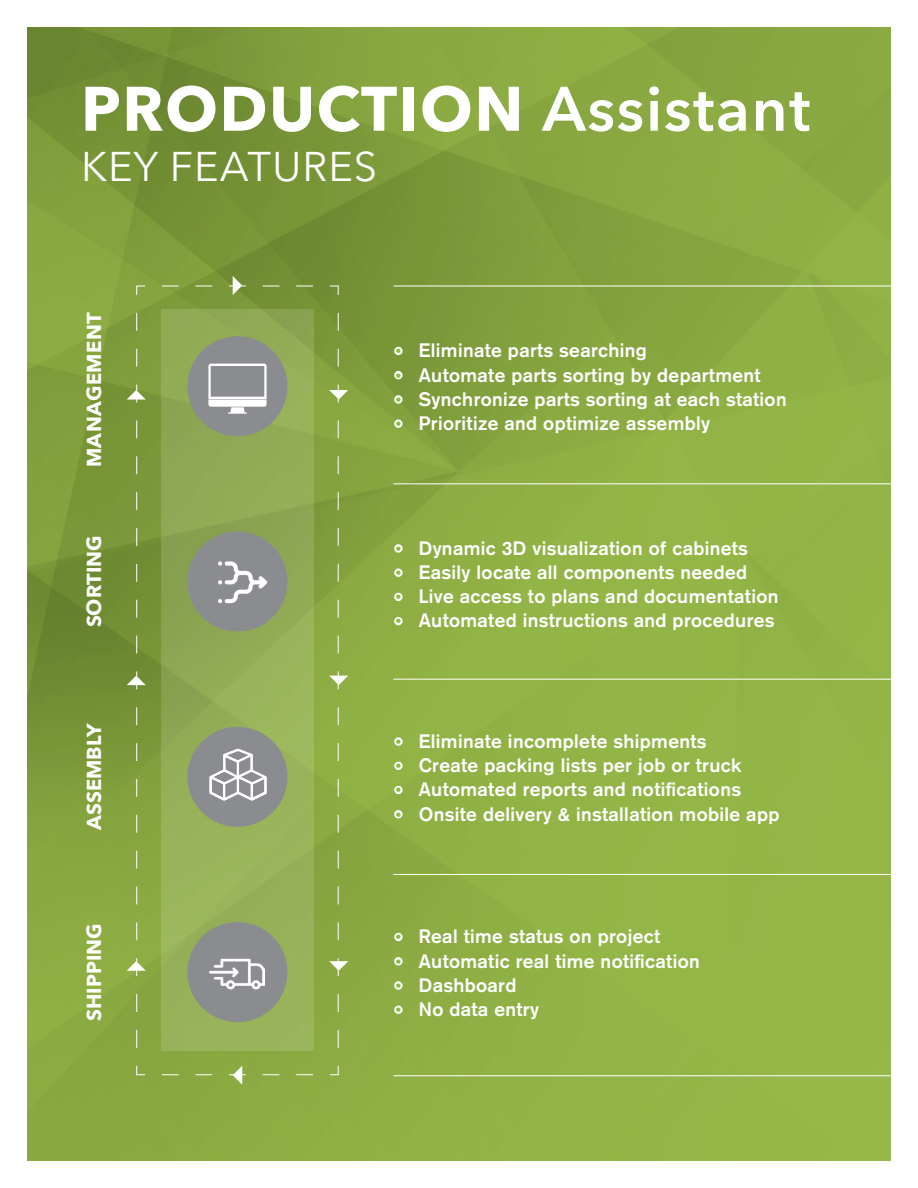
<style>
.page{position:relative;width:918px;height:1188px;background:#fff}
.page>*{position:absolute;margin:0;border:0;box-sizing:border-box;transform-origin:0 0}
.t1{font:700 62.1px "Avenir Next";letter-spacing:.025em;color:#fff}
.t2{font:41.4px "Avenir Next";letter-spacing:.025em;color:#fff}
.t3{font:700 20.25px "Avenir Next";color:#fff}
.t4{font:700 20.25px "Avenir Next";letter-spacing:.02em;color:#fff}
.t5{font:700 19.2px "Akzidenz Grotesk";letter-spacing:.02em;color:#fff}
.s1{font-weight:600}
.s2{font-size:12.15px}
</style>
<div class="page">
<img style="left:28px;top:27px;width:863px;height:1134px">
<hr style="left:393px;top:483px;width:498px;height:1px;background:#fff">
<hr style="left:393px;top:285px;width:498px;height:2px;background:#fff">
<hr style="left:393px;top:679px;width:498px;height:1px;background:#fff">
<hr style="left:393px;top:874px;width:498px;height:1px;background:#fff">
<hr style="left:393px;top:1075px;width:498px;height:1px;background:#fff">
<svg style="left:127px;top:313px;width:9px;height:744px;background:#809d3e"></svg>
<svg style="left:162px;top:1076px;width:159px;height:9px"></svg>
<svg style="left:339px;top:304px;width:9px;height:744px;background:#89a743"></svg>
<svg style="left:154px;top:276px;width:159px;height:9px"></svg>
<svg style="left:136px;top:285px;width:203px;height:791px;background:#8ea94f"></svg>
<div style="left:187px;top:336px;width:100px;height:100px;background:#8a8c8f;border-radius:50%"></div>
<svg style="left:208px;top:364px;width:59px;height:50px"></svg>
<div style="left:187px;top:532px;width:100px;height:100px;background:#8a8c8f;border-radius:50%"></div>
<img style="left:218px;top:561px;width:50px;height:43px">
<div style="left:187px;top:922px;width:100px;height:100px;background:#8a8c8f;border-radius:50%"></div>
<img style="left:209px;top:958px;width:55px;height:32px">
<div style="left:187px;top:727px;width:100px;height:100px;background:#8a8c8f;border-radius:50%"></div>
<svg style="left:209px;top:748px;width:58px;height:53px"></svg>
<h1 class="t1" style="left:81px;top:55px;width:731px">PRODUCTION <span class="s1">Assistant</span></h1>
<h2 class="t2" style="left:81px;top:132px;width:298px">KEY FEATURES</h2>
<p class="t4" style="left:77px;top:467px;width:156px;rotate:-90deg">MANAGEMENT</p>
<p class="t3" style="left:77px;top:627px;width:93px;rotate:-90deg">SORTING</p>
<p class="t3" style="left:77px;top:830px;width:108px;rotate:-90deg">ASSEMBLY</p>
<p class="t3" style="left:77px;top:1021px;width:99px;rotate:-90deg">SHIPPING</p>
<p class="t5" style="left:395px;top:339px;width:253px"><span class="s2">•</span> Eliminate parts searching</p>
<p class="t5" style="left:395px;top:363px;width:367px"><span class="s2">•</span> Automate parts sorting by department</p>
<p class="t5" style="left:395px;top:388px;width:393px"><span class="s2">•</span> Synchronize parts sorting at each station</p>
<p class="t5" style="left:395px;top:412px;width:316px"><span class="s2">•</span> Prioritize and optimize assembly</p>
<p class="t5" style="left:395px;top:537px;width:354px"><span class="s2">•</span> Dynamic 3D visualization of cabinets</p>
<p class="t5" style="left:395px;top:561px;width:353px"><span class="s2">•</span> Easily locate all components needed</p>
<p class="t5" style="left:395px;top:585px;width:385px"><span class="s2">•</span> Live access to plans and documentation</p>
<p class="t5" style="left:395px;top:609px;width:381px"><span class="s2">•</span> Automated instructions and procedures</p>
<p class="t5" style="left:395px;top:730px;width:313px"><span class="s2">•</span> Eliminate incomplete shipments</p>
<p class="t5" style="left:395px;top:754px;width:348px"><span class="s2">•</span> Create packing lists per job or truck</p>
<p class="t5" style="left:395px;top:778px;width:347px"><span class="s2">•</span> Automated reports and notifications</p>
<p class="t5" style="left:395px;top:802px;width:386px"><span class="s2">•</span> Onsite delivery &amp; installation mobile app</p>
<p class="t5" style="left:395px;top:925px;width:266px"><span class="s2">•</span> Real time status on project</p>
<p class="t5" style="left:395px;top:949px;width:306px"><span class="s2">•</span> Automatic real time notification</p>
<p class="t5" style="left:395px;top:974px;width:123px"><span class="s2">•</span> Dashboard</p>
<p class="t5" style="left:395px;top:998px;width:145px"><span class="s2">•</span> No data entry</p>
</div>
